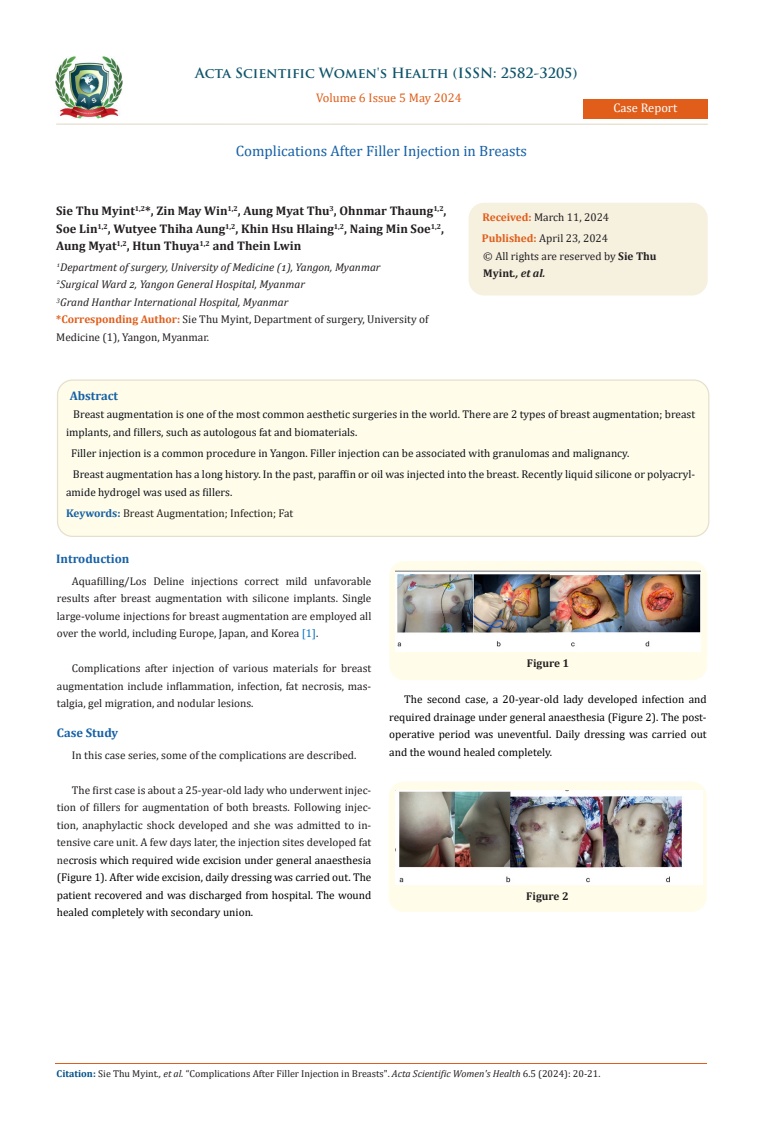
<style>
.page{position:relative;width:764px;height:1140px;background:#fff}
.page>*{position:absolute;margin:0;border:0;box-sizing:border-box;transform-origin:0 0}
.t1{font:15px "Cambria";color:#1560a6}
.t2{font:700 13.75px "Trajan Pro";color:#0e546a}
.t3{font:700 12.5px/17.5px "Cambria";color:#231f20}
.t4{font:700 12.5px "Cambria";color:#1560a6}
.t5{font:12.5px "Cambria";color:#e05d1a}
.t6{font:12.5px "Cambria";color:#fff}
.No_Spacing{font:11.25px/17.5px "Cambria";color:#231f20;text-align:justify}
.No_Spacing-2{font:11.25px/17.5px "Cambria";color:#0e101a}
.t7{font:11.25px/17.5px "Cambria";color:#000;text-align:justify}
.t8{font:italic 11.25px "Cambria";color:#231f20}
.t9{font:700 11.25px "Cambria";color:#231f20}
.t10{font:10px "Cambria";color:#231f20}
.s1{font-weight:700;color:#e05d1a}
.s2{font-weight:700}
.s3{font-weight:700;font-style:italic}
.s4{font-weight:700;color:#1560a6}
.s5{color:#0070c0}
.s6{color:#000}
.s7{font-weight:700;color:#035089}
.s8{font-style:italic}
</style>
<div class="page">
<img style="left:56px;top:57px;width:66px;height:61px">
<div style="left:583px;top:99px;width:124px;height:20px;background:#e05d1a"></div>
<div style="left:469px;top:203px;width:238px;height:92px;background:#f6f0df;border-radius:15px"></div>
<div style="left:468px;top:203px;width:239px;height:92px;border:1px solid #f6f0df;border-radius:15px"></div>
<div style="left:58px;top:380px;width:651px;height:156px;background:#fffde9;border-radius:15px"></div>
<div style="left:57px;top:379px;width:652px;height:158px;border:1px solid #e5dfce;border-radius:15px"></div>
<div style="left:389px;top:561px;width:318px;height:119px;background:#fffde9;border-radius:15px"></div>
<img style="left:395px;top:570px;width:306px;height:81px">
<div style="left:389px;top:782px;width:317px;height:130px;background:#fffde9;border-radius:15px"></div>
<img style="left:396px;top:790px;width:307px;height:94px">
<hr style="left:56px;top:123px;width:651px;height:2px;background:#e5dfce">
<hr style="left:55px;top:1063px;width:651px;height:1px;background:#e05d1a">
<p class="t2" style="left:195px;top:64px;width:384px">Acta Scientific Women's Health (ISSN: 2582-3205)</p>
<p class="t5" style="left:316px;top:91px;width:147px">Volume 6 Issue 5 May 2024</p>
<p class="t1" style="left:236px;top:142px;width:293px">Complications After Filler Injection in Breasts</p>
<p class="t6" style="left:613px;top:100px;width:65px">Case Report</p>
<p class="t3" style="left:56px;top:202px;width:392px">Sie Thu Myint<sup>1,2</sup>*, Zin May Win<sup>1,2</sup>, Aung Myat Thu<sup>3</sup>, Ohnmar Thaung<sup>1,2</sup>,<br>Soe Lin<sup>1,2</sup>, Wutyee Thiha Aung<sup>1,2</sup>, Khin Hsu Hlaing<sup>1,2</sup>, Naing Min Soe<sup>1,2</sup>,<br>Aung Myat<sup>1,2</sup>, Htun Thuya<sup>1,2</sup> and Thein Lwin</p>
<p class="t8" style="left:57px;top:259px;width:325px"><sup>1</sup>Department of surgery, University of Medicine (1), Yangon, Myanmar</p>
<p class="t8" style="left:57px;top:276px;width:250px"><sup>2</sup>Surgical Ward 2, Yangon General Hospital, Myanmar</p>
<p class="t8" style="left:57px;top:294px;width:233px"><sup>3</sup>Grand Hanthar International Hospital, Myanmar</p>
<p class="No_Spacing" style="left:56px;top:310px;width:374px"><span class="s1">*Corresponding Author:</span> Sie Thu Myint, Department of surgery, University of<br>Medicine (1), Yangon, Myanmar.</p>
<p class="No_Spacing" style="left:482px;top:209px;width:128px"><span class="s1">Received:</span> March 11, 2024</p>
<p class="No_Spacing" style="left:482px;top:229px;width:128px"><span class="s1">Published:</span> April 23, 2024</p>
<p class="No_Spacing" style="left:483px;top:247px;width:175px">© All rights are reserved by <span class="s2">Sie Thu<br>Myint</span><span class="s3">., et al.</span></p>
<p class="t4" style="left:70px;top:387px;width:50px">Abstract</p>
<p class="No_Spacing-2" style="left:66px;top:406px;width:630px;text-indent:7px">Breast augmentation is one of the most common aesthetic surgeries in the world. There are 2 types of breast augmentation; breast implants, and fillers, such as autologous fat and biomaterials.</p>
<p class="No_Spacing-2" style="left:71px;top:444px;width:560px">Filler injection is a common procedure in Yangon. Filler injection can be associated with granulomas and malignancy.</p>
<p class="No_Spacing-2" style="left:66px;top:466px;width:630px;text-indent:7px">Breast augmentation has a long history. In the past, paraffin or oil was injected into the breast. Recently liquid silicone or polyacryl&shy;amide hydrogel was used as fillers.</p>
<p class="No_Spacing" style="left:66px;top:504px;width:229px"><span class="s4">Keywords:</span> Breast Augmentation; Infection; Fat</p>
<p class="t4" style="left:56px;top:550px;width:75px">Introduction</p>
<p class="No_Spacing" style="left:57px;top:572px;width:316px;text-indent:15px">Aquafilling/Los Deline injections correct mild unfavorable results after breast augmentation with silicone implants. Single large-volume injections for breast augmentation are employed all over the world, including Europe, Japan, and Korea <span class="s5">[1]</span>.</p>
<p class="No_Spacing" style="left:57px;top:660px;width:316px;text-indent:15px">Complications after injection of various materials for breast augmentation include inflammation, infection, fat necrosis, mas&shy;talgia, gel migration, and nodular lesions.</p>
<p class="t4" style="left:57px;top:724px;width:63px">Case Study</p>
<p class="No_Spacing" style="left:72px;top:746px;width:286px">In this case series, some of the complications are described.</p>
<p class="No_Spacing" style="left:57px;top:781px;width:316px;text-indent:15px">The first case is about a 25-year-old lady who underwent injec&shy;tion of fillers for augmentation of both breasts. Following injec&shy;tion, anaphylactic shock developed and she was admitted to in&shy;tensive care unit. A few days later, the injection sites developed fat ne<span class="s6">crosis which required wide excision under general anaesthesia (Figure 1). After wide excision, daily dressing was carried out. The patient recovered and was discharged from hospital. The wound healed completely with secondary union.</span></p>
<p class="t9" style="left:527px;top:656px;width:44px">Figure 1</p>
<p class="t7" style="left:389px;top:691px;width:319px;text-indent:15px">The second case, a 20-year-old lady developed infection and required drainage under general anaesthesia (Figure 2). The post&shy;operative period was uneventful. Daily dressing was carried out and the wound healed completely.</p>
<p class="t9" style="left:526px;top:889px;width:44px">Figure 2</p>
<p class="t10" style="left:57px;top:1068px;width:545px"><span class="s7">Citation:</span> Sie Thu Myint<span class="s8">., et al.</span> “Complications After Filler Injection in Breasts". <span class="s8">Acta Scientific Women's Health</span> 6.5 (2024): 20-21.</p>
</div>
